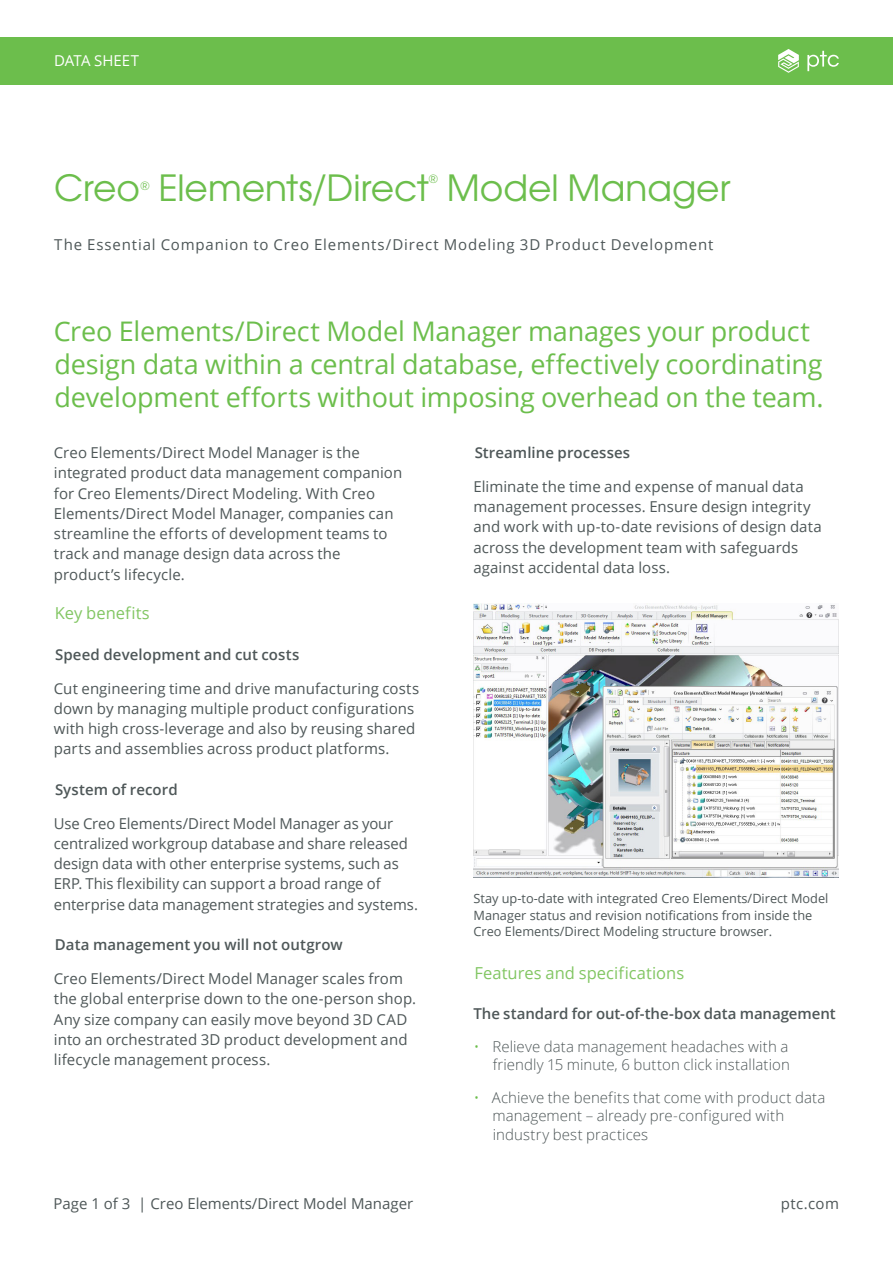
<style>
.page{position:relative;width:893px;height:1263px;background:#fff}
.page>*{position:absolute;margin:0;border:0;box-sizing:border-box;transform-origin:0 0}
._1__Headline{font:36px "Te X Gyre Adventor";color:#6cbe4c}
._3__Introduction{font:27px/33px "Open Sans";letter-spacing:-.005em;color:#6cbe4c}
._3__Text_Subhead_1{font:16.5px "Open Sans";letter-spacing:.005em;color:#82c663}
._4__Text_Body{font:15px/20.2px "Open Sans";letter-spacing:.005em;color:#4e5758}
.t1{font:300 15px/18.8px "Open Sans";letter-spacing:.005em;color:#4e5758;text-align:right}
._3__Text_Subhead_2{font:600 15px "Open Sans";letter-spacing:.005em;color:#4e5758}
._2__Headline_Subhead{font:15px "Open Sans";letter-spacing:.055em;color:#4e5758}
.t2{font:15px "Open Sans";color:#fff}
._6__Caption{font:12.75px/16.5px "Open Sans";color:#4e5758}
._1__Headline-2{font:12.3px "Te X Gyre Adventor";color:#6cbe4c}
.s1{color:#6cbe4c}
</style>
<div class="page">
<div style="left:0;top:37px;width:893px;height:48px;background:#6cbe4c"></div>
<svg style="left:778px;top:49px;width:21px;height:24px"></svg>
<svg style="left:807px;top:51px;width:32px;height:20px"></svg>
<img style="left:473px;top:603px;width:366px;height:274px">
<p class="t2" style="left:54px;top:50px;width:87px">DATA SHEET</p>
<p class="_1__Headline" style="left:54px;top:159px;width:87px">Creo</p>
<p class="_1__Headline-2" style="left:140px;top:176px;width:11px">®</p>
<p class="_1__Headline" style="left:159px;top:159px;width:272px">Elements/Direct</p>
<p class="_1__Headline-2" style="left:429px;top:168px;width:11px">®</p>
<p class="_1__Headline" style="left:447px;top:159px;width:285px">Model Manager</p>
<p class="_2__Headline_Subhead" style="left:54px;top:235px;width:661px">The Essential Companion to Creo Elements/Direct Modeling 3D Product Development</p>
<p class="_3__Introduction" style="left:54px;top:314px;width:771px">Creo Elements/Direct Model Manager manages your product design data within a central database, effectively coordinating development efforts without imposing overhead on the team.</p>
<p class="_4__Text_Body" style="left:54px;top:442px;width:350px">Creo Elements/Direct Model Manager is the integrated product data management companion for Creo Elements/Direct Modeling. With Creo Elements/Direct Model Manager, companies can streamline the efforts of development teams to track and manage design data across the product’s lifecycle.</p>
<p class="_3__Text_Subhead_1" style="left:55px;top:602px;width:97px">Key benefits</p>
<p class="_3__Text_Subhead_2" style="left:55px;top:644px;width:246px">Speed development and cut costs</p>
<p class="_4__Text_Body" style="left:54px;top:678px;width:367px">Cut engineering time and drive manufacturing costs down by managing multiple product configurations with high cross-leverage and also by reusing shared parts and assemblies across product platforms.</p>
<p class="_3__Text_Subhead_2" style="left:55px;top:779px;width:124px">System of record</p>
<p class="_4__Text_Body" style="left:54px;top:813px;width:366px">Use Creo Elements/Direct Model Manager as your centralized workgroup database and share released design data with other enterprise systems, such as ERP. This flexibility can support a broad range of enterprise data management strategies and systems.</p>
<p class="_3__Text_Subhead_2" style="left:55px;top:934px;width:289px">Data management you will not outgrow</p>
<p class="_4__Text_Body" style="left:54px;top:968px;width:364px">Creo Elements/Direct Model Manager scales from the global enterprise down to the one-person shop.<br>Any size company can easily move beyond 3D CAD into an orchestrated 3D product development and lifecycle management process.</p>
<p class="_3__Text_Subhead_2" style="left:475px;top:442px;width:157px">Streamline processes</p>
<p class="_4__Text_Body" style="left:473px;top:476px;width:350px">Eliminate the time and expense of manual data management processes. Ensure design integrity and work with up-to-date revisions of design data across the development team with safeguards against accidental data loss.</p>
<p class="_6__Caption" style="left:473px;top:890px;width:356px">Stay up-to-date with integrated Creo Elements/Direct Model<br>Manager status and revision notifications from inside the<br>Creo Elements/Direct Modeling structure browser.</p>
<p class="_3__Text_Subhead_1" style="left:474px;top:961px;width:211px">Features and specifications</p>
<p class="_3__Text_Subhead_2" style="left:473px;top:1003px;width:364px">The standard for out-of-the-box data management</p>
<p class="t1" style="left:474px;top:1036px;width:318px"><span class="s1">•</span> Relieve data management headaches with a friendly 15 minute, 6 button click installation</p>
<p class="t1" style="left:492px;top:1087px;width:334px;text-align:left;text-indent:-19px"><span class="s1">•</span> Achieve the benefits that come with product data management – already pre-configured with industry best practices</p>
<p class="_4__Text_Body" style="left:53px;top:1193px;width:361px">Page 1 of 3 | Creo Elements/Direct Model Manager</p>
<p class="_4__Text_Body" style="left:781px;top:1193px;width:60px">ptc.com</p>
</div>
